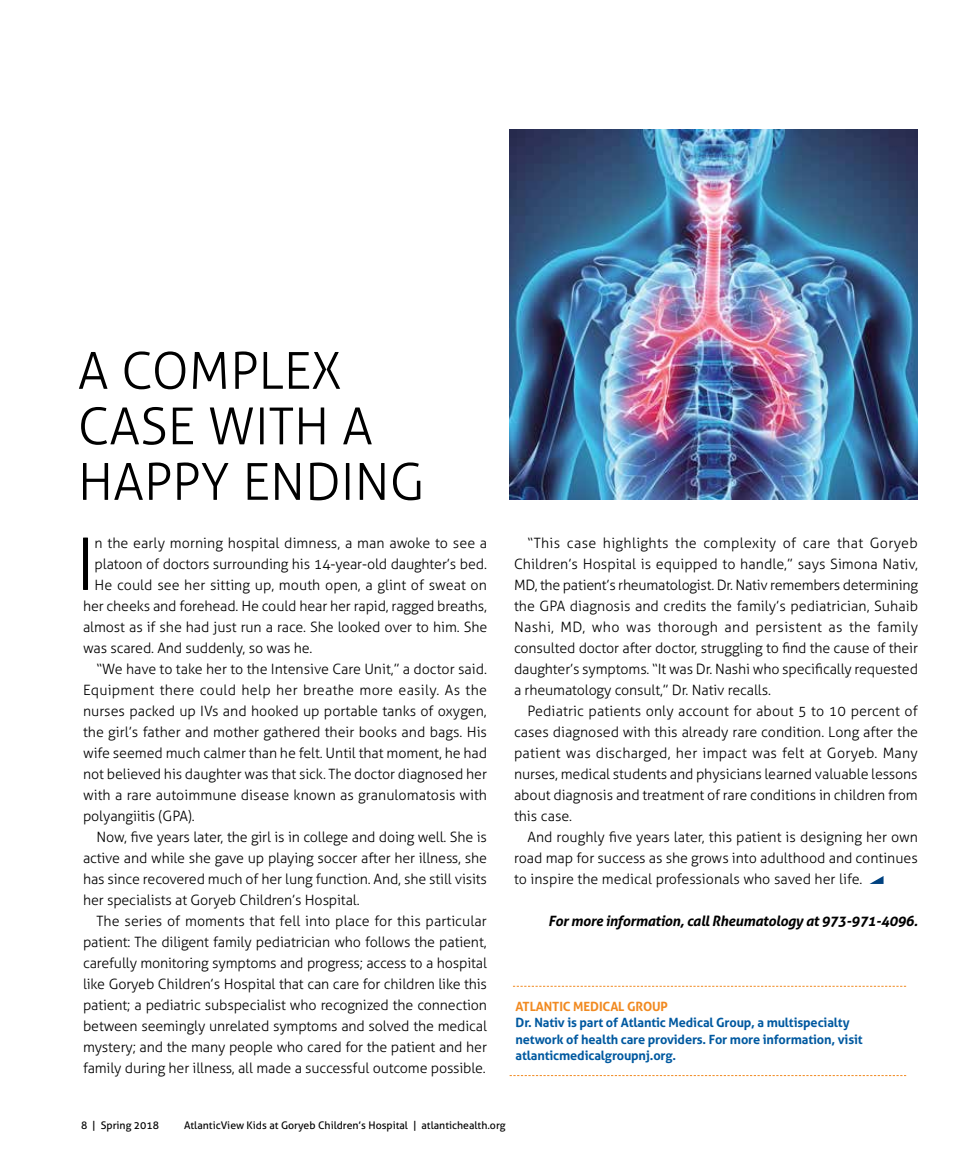
<style>
.page{position:relative;width:972px;height:1175px;background:#fff}
.page>*{position:absolute;margin:0;border:0;box-sizing:border-box;transform-origin:0 0}
.t1{font:300 72.45px "Aller";color:#000}
.t2{font:300 51px/55.5px "Aller";color:#000}
.t3{font:300 14.25px/21px "Aller";letter-spacing:-.01em;color:#000;text-align:justify}
.t4{font:italic 700 14.25px "Aller";letter-spacing:-.02em;color:#000}
.t5{font:300 14.25px "Aller";letter-spacing:.02em;color:#000}
.t6{font:700 12.75px/16.5px "Aller";letter-spacing:-.01em;color:#0059a0}
.t7{font:700 12.75px "Aller";letter-spacing:-.01em;color:#f18a21}
.t8{font:10.5px "Aller";color:#000}
</style>
<div class="page">
<svg style="left:870px;top:876px;width:14px;height:8px"></svg>
<svg style="left:513px;top:986px;width:393px;height:1px"></svg>
<svg style="left:510px;top:1075px;width:396px;height:1px"></svg>
<img style="left:510px;top:129px;width:408px;height:371px">
<h2 class="t2" style="left:78px;top:343px;width:349px">A COMPLEX<br>CASE WITH A<br>HAPPY ENDING</h2>
<h1 class="t1" style="left:76px;top:520px;width:21px">I</h1>
<p class="t3" style="left:95px;top:532px;width:394px">n the early morning hospital dimness, a man awoke to see a</p>
<p class="t3" style="left:95px;top:553px;width:394px">platoon of doctors surrounding his 14-year-old daughter’s bed.</p>
<p class="t3" style="left:95px;top:574px;width:394px">He could see her sitting up, mouth open, a glint of sweat on</p>
<p class="t3" style="left:83px;top:595px;width:406px">her cheeks and forehead. He could hear her rapid, ragged breaths,</p>
<p class="t3" style="left:83px;top:616px;width:406px">almost as if she had just run a race. She looked over to him. She</p>
<p class="t3" style="left:83px;top:637px;width:231px">was scared. And suddenly, so was he.</p>
<p class="t3" style="left:97px;top:658px;width:392px">“We have to take her to the Intensive Care Unit,” a doctor said.</p>
<p class="t5" style="left:83px;top:681px;width:406px">Equipment there could help her breathe more easily. As the</p>
<p class="t3" style="left:83px;top:700px;width:405px">nurses packed up IVs and hooked up portable tanks of oxygen,</p>
<p class="t3" style="left:83px;top:721px;width:405px">the girl’s father and mother gathered their books and bags. His</p>
<p class="t3" style="left:83px;top:742px;width:406px">wife seemed much calmer than he felt. Until that moment, he had</p>
<p class="t3" style="left:83px;top:763px;width:405px">not believed his daughter was that sick. The doctor diagnosed her</p>
<p class="t3" style="left:83px;top:784px;width:405px">with a rare autoimmune disease known as granulomatosis with</p>
<p class="t3" style="left:83px;top:805px;width:113px">polyangiitis (GPA).</p>
<p class="t3" style="left:97px;top:826px;width:392px">Now, five years later, the girl is in college and doing well. She is</p>
<p class="t3" style="left:83px;top:847px;width:405px">active and while she gave up playing soccer after her illness, she</p>
<p class="t3" style="left:83px;top:868px;width:405px">has since recovered much of her lung function. And, she still visits</p>
<p class="t3" style="left:83px;top:889px;width:278px">her specialists at Goryeb Children’s Hospital.</p>
<p class="t3" style="left:97px;top:910px;width:392px">The series of moments that fell into place for this particular</p>
<p class="t3" style="left:83px;top:931px;width:405px">patient: The diligent family pediatrician who follows the patient,</p>
<p class="t3" style="left:83px;top:952px;width:406px">carefully monitoring symptoms and progress; access to a hospital</p>
<p class="t3" style="left:83px;top:973px;width:406px">like Goryeb Children’s Hospital that can care for children like this</p>
<p class="t3" style="left:83px;top:994px;width:405px">patient; a pediatric subspecialist who recognized the connection</p>
<p class="t3" style="left:83px;top:1015px;width:406px">between seemingly unrelated symptoms and solved the medical</p>
<p class="t3" style="left:83px;top:1036px;width:406px">mystery; and the many people who cared for the patient and her</p>
<p class="t3" style="left:83px;top:1057px;width:404px">family during her illness, all made a successful outcome possible.</p>
<p class="t3" style="left:514px;top:532px;width:406px;text-indent:13px">“This case highlights the complexity of care that Goryeb Children’s Hospital is equipped to handle,” says Simona Nativ, MD, the patient’s rheumatologist. Dr. Nativ remembers determining the GPA diagnosis and credits the family’s pediatrician, Suhaib Nashi, MD, who was thorough and persistent as the family consulted doctor after doctor, struggling to find the cause of their daughter’s symptoms. “It was Dr. Nashi who specifically requested a rheumatology consult,” Dr. Nativ recalls.</p>
<p class="t3" style="left:514px;top:700px;width:406px;text-indent:13px">Pediatric patients only account for about 5 to 10 percent of cases diagnosed with this already rare condition. Long after the patient was discharged, her impact was felt at Goryeb. Many nurses, medical students and physicians learned valuable lessons about diagnosis and treatment of rare conditions in children from this case.</p>
<p class="t3" style="left:514px;top:826px;width:405px;text-indent:13px">And roughly five years later, this patient is designing her own road map for success as she grows into adulthood and continues to inspire the medical professionals who saved her life.</p>
<p class="t4" style="left:548px;top:912px;width:371px">For more information, call Rheumatology at 973-971-4096.</p>
<p class="t7" style="left:516px;top:998px;width:154px">ATLANTIC MEDICAL GROUP</p>
<p class="t6" style="left:516px;top:1014px;width:349px">Dr. Nativ is part of Atlantic Medical Group, a multispecialty network of health care providers. For more information, visit atlanticmedicalgroupnj.org.</p>
<p class="t8" style="left:81px;top:1119px;width:80px">8 | Spring 2018</p>
<p class="t8" style="left:184px;top:1119px;width:323px">AtlanticView Kids at Goryeb Children’s Hospital | atlantichealth.org</p>
</div>
